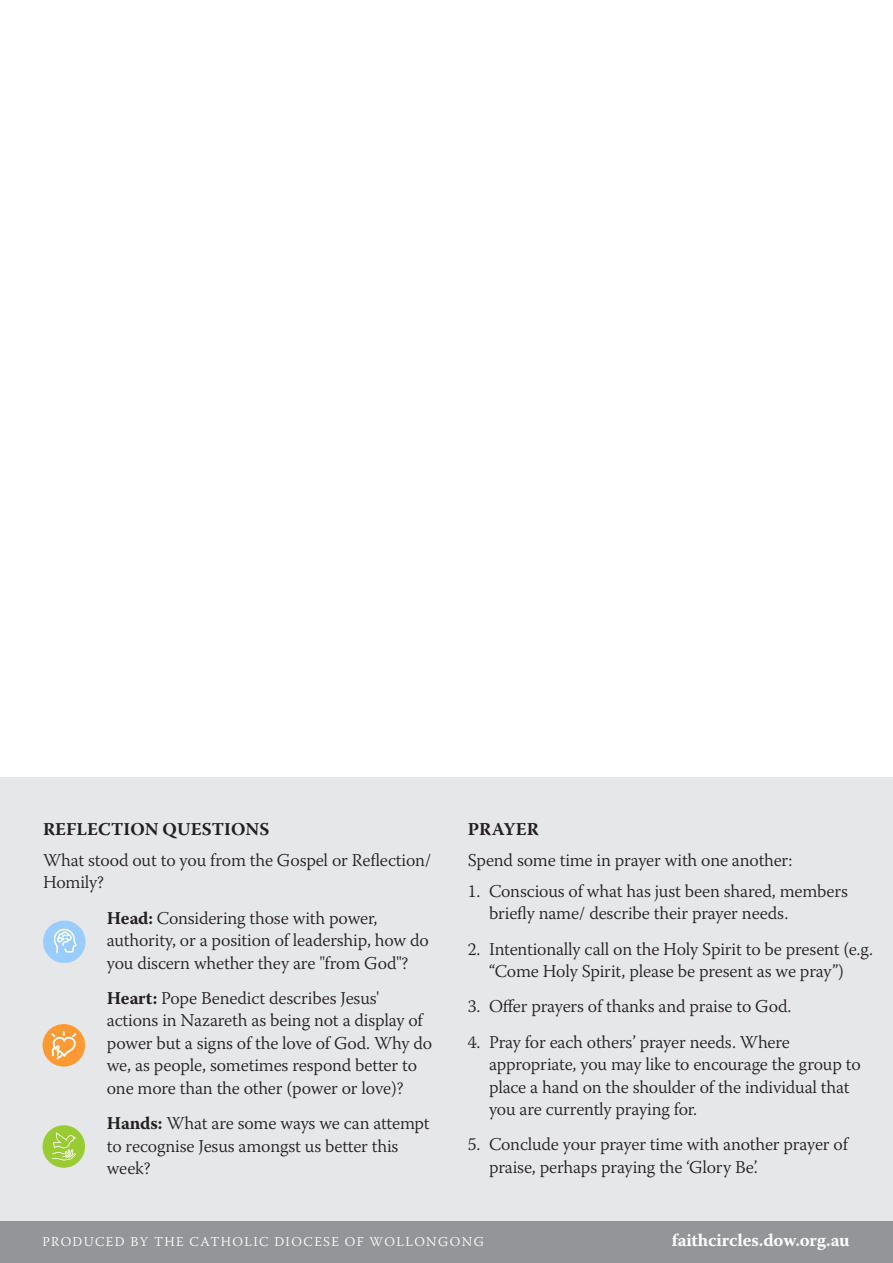
<style>
.page{position:relative;width:893px;height:1263px;background:#fff}
.page>*{position:absolute;margin:0;border:0;box-sizing:border-box;transform-origin:0 0}
.t1{font:300 18px/22.5px "Warnock Pro";letter-spacing:-.01em;color:#231f20}
.t2{font:300 18px "Warnock Pro";letter-spacing:.105em;color:#fff}
.t3{font:700 18px "Warnock Pro";letter-spacing:.005em;color:#231f20}
.t4{font:700 18px "Warnock Pro";letter-spacing:-.01em;color:#fff}
.t5{font:300 13.5px "Warnock Pro";letter-spacing:.1em;color:#fff}
.s1{font-weight:700}
</style>
<div class="page">
<div style="left:0;top:1220px;width:893px;height:43px;background:#939598"></div>
<div style="left:0;top:777px;width:893px;height:443px;background:#e6e7e9"></div>
<div style="left:43px;top:920px;width:43px;height:43px;background:#9cf;border-radius:50%"></div>
<svg style="left:53px;top:928px;width:24px;height:26px"></svg>
<div style="left:43px;top:1024px;width:42px;height:42px;background:#f93;border-radius:50%"></div>
<svg style="left:51px;top:1031px;width:25px;height:29px"></svg>
<div style="left:43px;top:1125px;width:42px;height:43px;background:#9c3;border-radius:50%"></div>
<svg style="left:52px;top:1132px;width:24px;height:28px"></svg>
<p class="t3" style="left:43px;top:818px;width:228px">REFLECTION QUESTIONS</p>
<p class="t1" style="left:43px;top:848px;width:390px">What stood out to you from the Gospel or Reflection/<br>Homily?</p>
<p class="t1" style="left:107px;top:906px;width:324px"><span class="s1">Head:</span> Considering those with power, authority, or a position of leadership, how do you discern whether they are "from God"?</p>
<p class="t1" style="left:107px;top:986px;width:327px"><span class="s1">Heart:</span> Pope Benedict describes Jesus' actions in Nazareth as being not a display of power but a signs of the love of God. Why do we, as people, sometimes respond better to one more than the other (power or love)?</p>
<p class="t1" style="left:107px;top:1112px;width:324px"><span class="s1">Hands:</span> What are some ways we can attempt to recognise Jesus amongst us better this week?</p>
<p class="t3" style="left:468px;top:818px;width:72px">PRAYER</p>
<p class="t1" style="left:468px;top:848px;width:326px">Spend some time in prayer with one another:</p>
<p class="t1" style="left:489px;top:879px;width:360px;text-indent:-21px">1. Conscious of what has just been shared, members briefly name/ describe their prayer needs.</p>
<p class="t1" style="left:468px;top:937px;width:407px;text-align:center">2. Intentionally call on the Holy Spirit to be present (e.g. “Come Holy Spirit, please be present as we pray”)</p>
<p class="t1" style="left:468px;top:995px;width:325px">3. Offer prayers of thanks and praise to God.</p>
<p class="t1" style="left:489px;top:1030px;width:373px;text-indent:-21px">4. Pray for each others’ prayer needs. Where appropriate, you may like to encourage the group to place a hand on the shoulder of the individual that you are currently praying for.</p>
<p class="t1" style="left:489px;top:1133px;width:360px;text-indent:-21px">5. Conclude your prayer time with another prayer of praise, perhaps praying the ‘Glory Be’.</p>
<p class="t5" style="left:43px;top:1233px;width:443px">PRODUCED BY THE CATHOLIC DIOCESE OF WOLLONGONG</p>
<p class="t4" style="left:672px;top:1229px;width:179px">faithcircles.dow.org.au</p>
<p class="t2" style="left:43px;top:1233px;width:430px">PRODUCED BY THE CATHOLIC DIOCESE OF</p>
</div>
